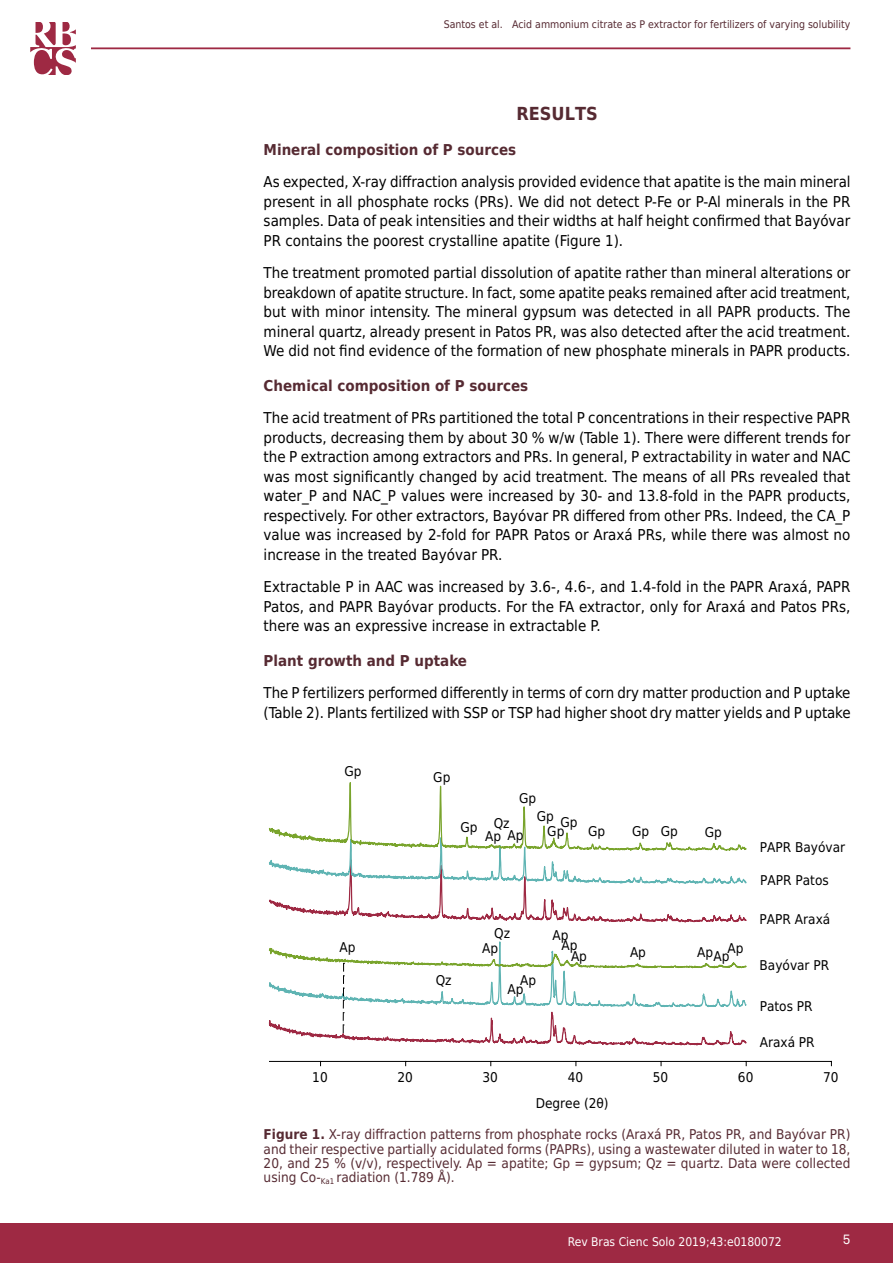
<style>
.page{position:relative;width:893px;height:1263px;background:#fff}
.page>*{position:absolute;margin:0;border:0;box-sizing:border-box;transform-origin:0 0}
.t1{font:700 18px "DejaVu Sans Condensed";color:#562a32}
.t2{font:15px/19.5px "DejaVu Sans Condensed";color:#000;text-align:justify}
.t3{font:700 15px "DejaVu Sans Condensed";color:#562a32}
.t4{font:13.5px/14.2px "DejaVu Sans Condensed";color:#562a32;text-align:justify}
.t5{font:13.5px/14.7px "DejaVu Sans Condensed";color:#000}
.t6{font:13.5px "Akkurat Pro";color:#fff}
.t7{font:12px "DejaVu Sans Condensed";color:#fff}
.t8{font:10.5px "DejaVu Sans Condensed";color:#562a32}
.s1{font-weight:700}
</style>
<div class="page">
<div style="left:0;top:1223px;width:893px;height:40px;background:#9e2943"></div>
<hr style="left:91px;top:47px;width:759px;height:2px;background:#9e2943">
<svg style="left:30px;top:22px;width:46px;height:52px"></svg>
<hr style="left:269px;top:1061px;width:562px;height:1px;background:#000">
<svg style="left:269px;top:1033px;width:479px;height:33px"></svg>
<svg style="left:431px;top:919px;width:316px;height:4px"></svg>
<svg style="left:269px;top:883px;width:478px;height:36px"></svg>
<svg style="left:269px;top:782px;width:478px;height:101px"></svg>
<svg style="left:269px;top:941px;width:478px;height:92px"></svg>
<p class="t8" style="left:444px;top:16px;width:408px">Santos et al. Acid ammonium citrate as P extractor for fertilizers of varying solubility</p>
<p class="t1" style="left:516px;top:99px;width:83px">RESULTS</p>
<p class="t3" style="left:264px;top:137px;width:254px">Mineral composition of P sources</p>
<p class="t2" style="left:264px;top:172px;width:588px">As expected, X-ray diffraction analysis provided evidence that apatite is the main mineral present in all phosphate rocks (PRs). We did not detect P-Fe or P-Al minerals in the PR samples. Data of peak intensities and their widths at half height confirmed that Bayóvar PR contains the poorest crystalline apatite (Figure 1).</p>
<p class="t2" style="left:264px;top:263px;width:588px">The treatment promoted partial dissolution of apatite rather than mineral alterations or breakdown of apatite structure. In fact, some apatite peaks remained after acid treatment, but with minor intensity. The mineral gypsum was detected in all PAPR products. The mineral quartz, already present in Patos PR, was also detected after the acid treatment.<br>We did not find evidence of the formation of new phosphate minerals in PAPR products.</p>
<p class="t3" style="left:264px;top:373px;width:266px">Chemical composition of P sources</p>
<p class="t2" style="left:264px;top:408px;width:588px">The acid treatment of PRs partitioned the total P concentrations in their respective PAPR products, decreasing them by about 30 % w/w (Table 1). There were different trends for the P extraction among extractors and PRs. In general, P extractability in water and NAC was most significantly changed by acid treatment. The means of all PRs revealed that water_P and NAC_P values were increased by 30- and 13.8-fold in the PAPR products, respectively. For other extractors, Bayóvar PR differed from other PRs. Indeed, the CA_P value was increased by 2-fold for PAPR Patos or Araxá PRs, while there was almost no increase in the treated Bayóvar PR.</p>
<p class="t2" style="left:264px;top:577px;width:588px">Extractable P in AAC was increased by 3.6-, 4.6-, and 1.4-fold in the PAPR Araxá, PAPR Patos, and PAPR Bayóvar products. For the FA extractor, only for Araxá and Patos PRs, there was an expressive increase in extractable P.</p>
<p class="t3" style="left:264px;top:648px;width:205px">Plant growth and P uptake</p>
<p class="t2" style="left:264px;top:683px;width:588px">The P fertilizers performed differently in terms of corn dry matter production and P uptake (Table 2). Plants fertilized with SSP or TSP had higher shoot dry matter yields and P uptake</p>
<p class="t5" style="left:345px;top:763px;width:19px">Gp</p>
<p class="t5" style="left:433px;top:769px;width:19px">Gp</p>
<p class="t5" style="left:461px;top:819px;width:19px">Gp</p>
<p class="t5" style="left:519px;top:790px;width:19px">Gp</p>
<p class="t5" style="left:494px;top:816px;width:17px">Qz</p>
<p class="t5" style="left:485px;top:828px;width:40px">Ap Ap</p>
<p class="t5" style="left:547px;top:808px;width:19px;text-indent:-10px">Gp<br>Gp</p>
<p class="t5" style="left:560px;top:814px;width:19px">Gp</p>
<p class="t5" style="left:588px;top:823px;width:19px">Gp</p>
<p class="t5" style="left:632px;top:824px;width:47px">Gp Gp</p>
<p class="t5" style="left:705px;top:824px;width:19px">Gp</p>
<p class="t5" style="left:340px;top:939px;width:18px">Ap</p>
<p class="t5" style="left:436px;top:973px;width:17px">Qz</p>
<p class="t5" style="left:494px;top:925px;width:17px">Qz</p>
<p class="t5" style="left:482px;top:940px;width:18px">Ap</p>
<p class="t5" style="left:520px;top:973px;width:18px">Ap</p>
<p class="t5" style="left:508px;top:981px;width:18px">Ap</p>
<p class="t5" style="left:552px;top:928px;width:18px">Ap</p>
<p class="t5" style="left:561px;top:938px;width:18px">Ap</p>
<p class="t5" style="left:571px;top:948px;width:18px">Ap</p>
<p class="t5" style="left:697px;top:947px;width:34px">ApAp</p>
<p class="t5" style="left:727px;top:940px;width:18px">Ap</p>
<p class="t5" style="left:630px;top:944px;width:18px">Ap</p>
<p class="t5" style="left:760px;top:839px;width:87px">PAPR Bayóvar</p>
<p class="t5" style="left:760px;top:872px;width:70px">PAPR Patos</p>
<p class="t5" style="left:760px;top:912px;width:72px">PAPR Araxá</p>
<p class="t5" style="left:760px;top:958px;width:71px">Bayóvar PR</p>
<p class="t5" style="left:760px;top:999px;width:54px">Patos PR</p>
<p class="t5" style="left:760px;top:1034px;width:56px">Araxá PR</p>
<p class="t5" style="left:312px;top:1070px;width:17px">10</p>
<p class="t5" style="left:397px;top:1070px;width:17px">20</p>
<p class="t5" style="left:483px;top:1070px;width:17px">30</p>
<p class="t5" style="left:568px;top:1070px;width:17px">40</p>
<p class="t5" style="left:653px;top:1070px;width:17px">50</p>
<p class="t5" style="left:738px;top:1070px;width:17px">60</p>
<p class="t5" style="left:823px;top:1070px;width:17px">70</p>
<p class="t5" style="left:536px;top:1096px;width:75px">Degree (2θ)</p>
<p class="t4" style="left:264px;top:1127px;width:588px"><span class="s1">Figure 1.</span> X-ray diffraction patterns from phosphate rocks (Araxá PR, Patos PR, and Bayóvar PR) and their respective partially acidulated forms (PAPRs), using a wastewater diluted in water to 18, 20, and 25 % (v/v), respectively. Ap = apatite; Gp = gypsum; Qz = quartz. Data were collected using Co-<sub>Ka1</sub> radiation (1.789 Å).</p>
<p class="t7" style="left:568px;top:1231px;width:215px">Rev Bras Cienc Solo 2019;43:e0180072</p>
<p class="t6" style="left:843px;top:1231px;width:9px">5</p>
</div>
